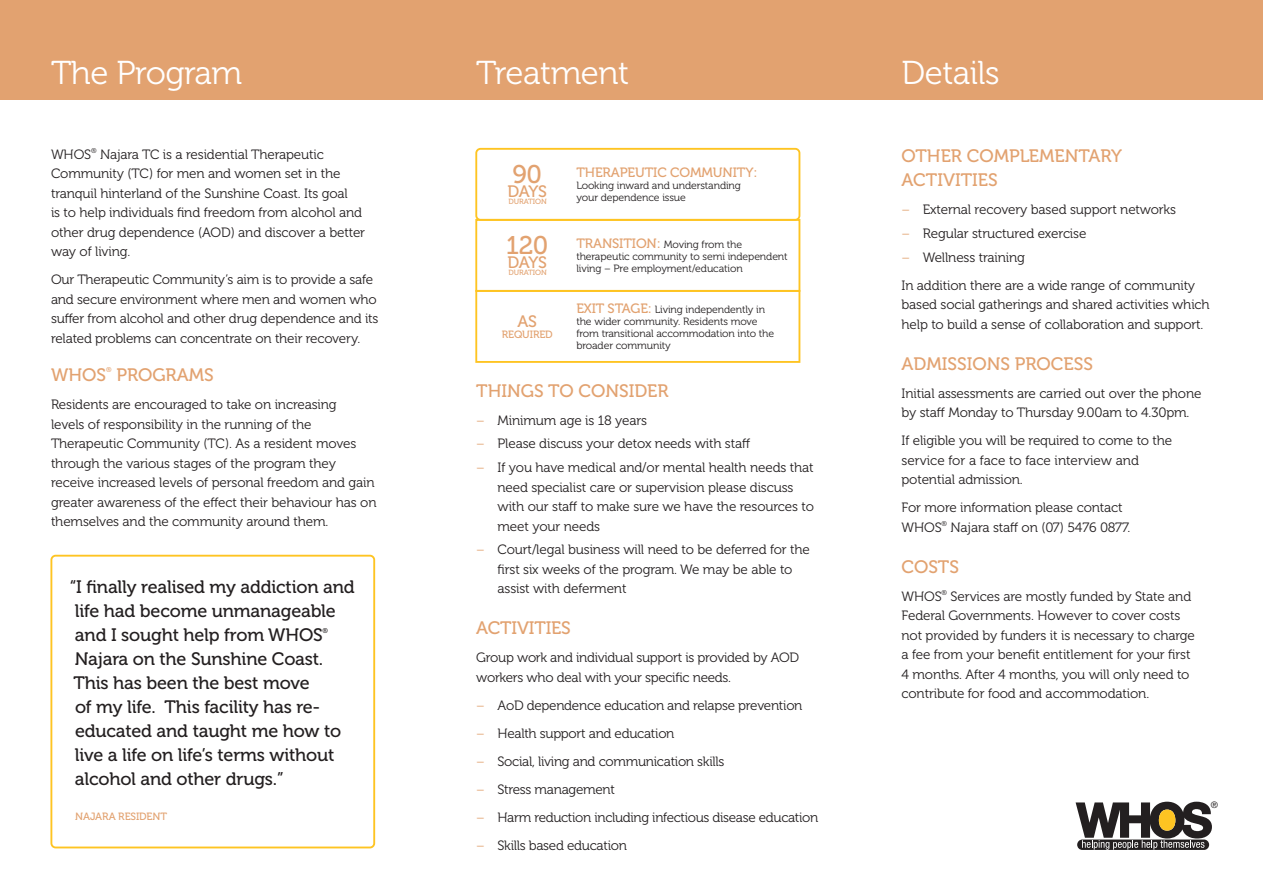
<style>
.page{position:relative;width:1263px;height:893px;background:#fff}
.page>*{position:absolute;margin:0;border:0;box-sizing:border-box;transform-origin:0 0}
.t1{font:33px "Museo 300";letter-spacing:-.015em;color:#fff}
.Body{font:25.5px "Museo 500";color:#e2a270}
.t2{font:18px/24px "Museo 500";letter-spacing:-.01em;color:#231f20}
.Body-2{font:18px/24px "Museo 500";color:#e2a270}
.Body-3{font:16.5px "Museo 500";letter-spacing:-.025em;color:#e2a270}
.Body-4{font:13.5px/19.5px "Museo 300";letter-spacing:-.01em;color:#231f20}
.Body-5{font:13.5px "Museo 500";letter-spacing:-.01em;color:#e2a270}
.Body-6{font:10.5px/12px "Museo 300";letter-spacing:-.01em;color:#231f20}
.Body-7{font:10.5px "Museo 500";letter-spacing:-.01em;color:#e2a270}
.Body-8{font:9px "Helvetica Neue LT Std";color:#231f20}
.Body-9{font:7.5px "Museo 500";letter-spacing:-.01em;color:#e2a270}
.t3{font:7.05px "Museo 500";color:#e2a270}
.t4{font:7.05px "Museo 500";color:#231f20}
.s1{font-family:"Museo 500";font-size:13.5px;color:#e2a270}
.s2{color:#e2a270}
</style>
<div class="page">
<div style="left:50px;top:555px;width:325px;height:293px;border:2px solid #fec422;border-radius:4px"></div>
<div style="left:0;top:0;width:1263px;height:100px;background:#e2a270"></div>
<div style="left:475px;top:148px;width:325px;height:73px;border:2px solid #fec422;border-radius:4px"></div>
<div style="left:475px;top:219px;width:325px;height:73px;border:2px solid #fec422"></div>
<div style="left:475px;top:290px;width:325px;height:73px;border:2px solid #fec422"></div>
<svg style="left:1075px;top:802px;width:137px;height:48px"></svg>
<div style="left:1159px;top:810px;width:16px;height:21px;background:#fec422;border-radius:50%"></div>
<p class="t1" style="left:51px;top:55px;width:193px">The Program</p>
<p class="t1" style="left:476px;top:55px;width:154px">Treatment</p>
<p class="t1" style="left:901px;top:55px;width:100px">Details</p>
<p class="Body-4" style="left:51px;top:145px;width:316px">WHOS<sup>®</sup> Najara TC is a residential Therapeutic Community (TC) for men and women set in the tranquil hinterland of the Sunshine Coast. Its goal<br>is to help individuals find freedom from alcohol and other drug dependence (AOD) and discover a better way of living.</p>
<p class="Body-4" style="left:51px;top:270px;width:329px">Our Therapeutic Community’s aim is to provide a safe and secure environment where men and women who suffer from alcohol and other drug dependence and its related problems can concentrate on their recovery.</p>
<p class="Body-2" style="left:51px;top:363px;width:57px">WHOS</p>
<p class="t3" style="left:106px;top:366px;width:7px">®</p>
<p class="Body-2" style="left:116px;top:363px;width:99px">PROGRAMS</p>
<p class="Body-4" style="left:51px;top:395px;width:327px">Residents are encouraged to take on increasing<br>levels of responsibility in the running of the Therapeutic Community (TC). As a resident moves through the various stages of the program they receive increased levels of personal freedom and gain greater awareness of the effect their behaviour has on themselves and the community around them.</p>
<p class="t2" style="left:70px;top:575px;width:286px">“I finally realised my addiction and life had become unmanageable and I sought help from WHOS</p>
<p class="t4" style="left:323px;top:627px;width:7px">®</p>
<p class="t2" style="left:74px;top:647px;width:269px">Najara on the Sunshine Coast.<br>This has been the best move<br>of my life. This facility has re&shy;educated and taught me how to live a life on life’s terms without alcohol and other drugs.”</p>
<p class="Body-7" style="left:75px;top:811px;width:93px">NAJARA RESIDENT</p>
<p class="Body" style="left:512px;top:160px;width:31px">90</p>
<p class="Body-3" style="left:507px;top:182px;width:41px">DAYS</p>
<p class="Body-9" style="left:509px;top:197px;width:40px">DURATION</p>
<p class="Body" style="left:506px;top:231px;width:44px">120</p>
<p class="Body-3" style="left:507px;top:253px;width:41px">DAYS</p>
<p class="Body-9" style="left:509px;top:269px;width:40px">DURATION</p>
<p class="Body-3" style="left:517px;top:313px;width:21px">AS</p>
<p class="Body-7" style="left:502px;top:328px;width:52px">REQUIRED</p>
<p class="Body-5" style="left:576px;top:165px;width:183px">THERAPEUTIC COMMUNITY:</p>
<p class="Body-6" style="left:576px;top:180px;width:166px">Looking inward and understanding your dependence issue</p>
<p class="Body-6" style="left:576px;top:239px;width:213px"><span class="s1">TRANSITION:</span> Moving from the therapeutic community to semi independent living – Pre employment/education</p>
<p class="Body-6" style="left:576px;top:304px;width:199px"><span class="s1">EXIT STAGE:</span> Living independently in the wider community. Residents move from transitional accommodation into the broader community</p>
<p class="Body-2" style="left:476px;top:379px;width:194px">THINGS TO CONSIDER</p>
<p class="Body-4" style="left:476px;top:410px;width:172px"><span class="s2">–</span> Minimum age is 18 years</p>
<p class="Body-4" style="left:476px;top:434px;width:275px"><span class="s2">–</span> Please discuss your detox needs with staff</p>
<p class="Body-4" style="left:497px;top:458px;width:318px;text-indent:-21px"><span class="s2">–</span> If you have medical and/or mental health needs that need specialist care or supervision please discuss with our staff to make sure we have the resources to meet your needs</p>
<p class="Body-4" style="left:497px;top:540px;width:314px;text-indent:-21px"><span class="s2">–</span> Court/legal business will need to be deferred for the first six weeks of the program. We may be able to assist with deferment</p>
<p class="Body-2" style="left:476px;top:616px;width:96px">ACTIVITIES</p>
<p class="Body-4" style="left:476px;top:648px;width:324px">Group work and individual support is provided by AOD workers who deal with your specific needs.</p>
<p class="Body-4" style="left:476px;top:696px;width:328px"><span class="s2">–</span> AoD dependence education and relapse prevention</p>
<p class="Body-4" style="left:476px;top:724px;width:200px"><span class="s2">–</span> Health support and education</p>
<p class="Body-4" style="left:476px;top:752px;width:250px"><span class="s2">–</span> Social, living and communication skills</p>
<p class="Body-4" style="left:476px;top:780px;width:140px"><span class="s2">–</span> Stress management</p>
<p class="Body-4" style="left:476px;top:808px;width:344px"><span class="s2">–</span> Harm reduction including infectious disease education</p>
<p class="Body-4" style="left:476px;top:836px;width:152px"><span class="s2">–</span> Skills based education</p>
<p class="Body-2" style="left:901px;top:144px;width:222px">OTHER COMPLEMENTARY<br>ACTIVITIES</p>
<p class="Body-4" style="left:901px;top:200px;width:276px"><span class="s2">–</span> External recovery based support networks</p>
<p class="Body-4" style="left:901px;top:224px;width:186px"><span class="s2">–</span> Regular structured exercise</p>
<p class="Body-4" style="left:901px;top:248px;width:125px"><span class="s2">–</span> Wellness training</p>
<p class="Body-4" style="left:901px;top:276px;width:310px">In addition there are a wide range of community based social gatherings and shared activities which help to build a sense of collaboration and support.</p>
<p class="Body-2" style="left:901px;top:352px;width:193px">ADMISSIONS PROCESS</p>
<p class="Body-4" style="left:901px;top:384px;width:301px">Initial assessments are carried out over the phone by staff Monday to Thursday 9.00am to 4.30pm.</p>
<p class="Body-4" style="left:901px;top:431px;width:272px">If eligible you will be required to come to the service for a face to face interview and potential admission.</p>
<p class="Body-4" style="left:901px;top:498px;width:230px">For more information please contact<br>WHOS<sup>®</sup> Najara staff on (07) 5476 0877.</p>
<p class="Body-2" style="left:901px;top:555px;width:59px">COSTS</p>
<p class="Body-4" style="left:901px;top:587px;width:295px">WHOS<sup>®</sup> Services are mostly funded by State and Federal Governments. However to cover costs not provided by funders it is necessary to charge a fee from your benefit entitlement for your first 4 months. After 4 months, you will only need to contribute for food and accommodation.</p>
<p class="Body-8" style="left:1211px;top:799px;width:9px">®</p>
</div>
